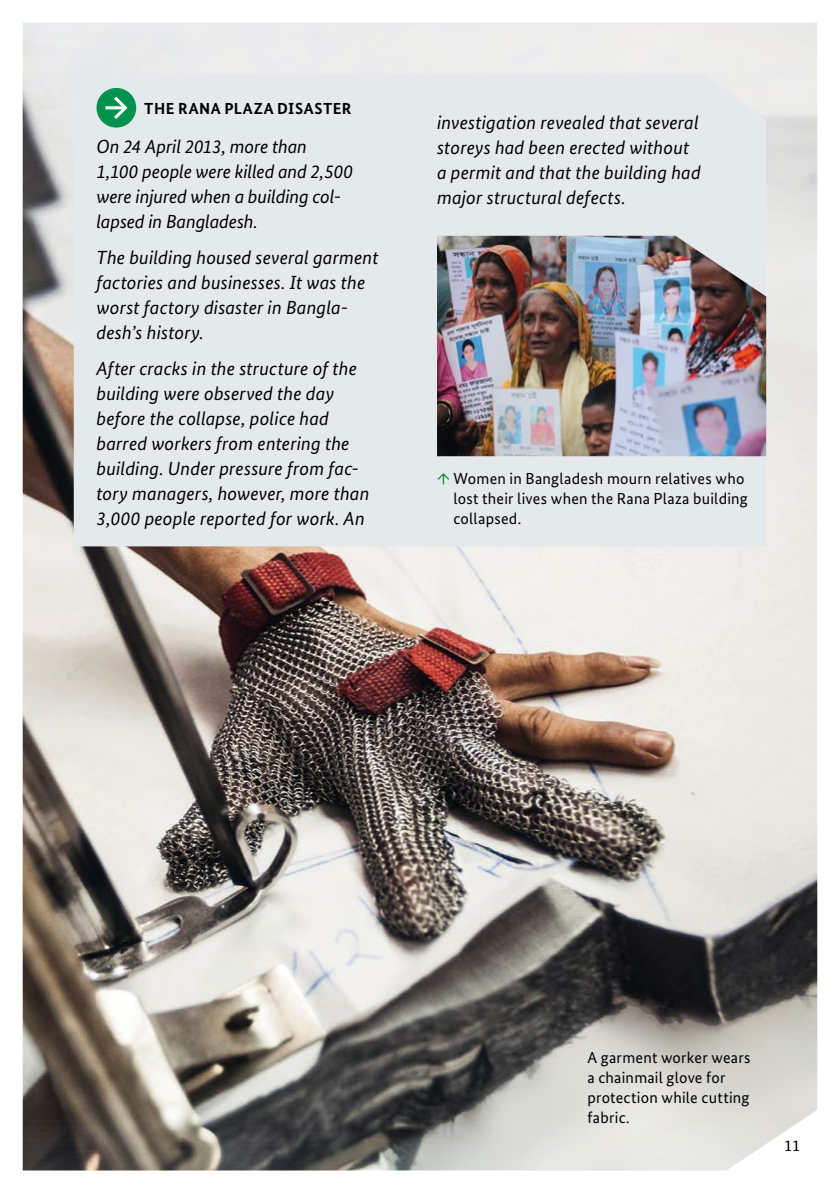
<style>
.page{position:relative;width:840px;height:1191px;background:#fff}
.page>*{position:absolute;margin:0;border:0;box-sizing:border-box;transform-origin:0 0}
.t1{font:italic 19px/25px "Bundes Sans";letter-spacing:.005em;color:#000}
.t2{font:16px/20px "Bundes Sans";letter-spacing:.015em;color:#000}
.t3{font:700 16px "Bundes Sans";letter-spacing:.035em;color:#000}
.t4{font:16px "Bundes Serif";color:#000}
.s1{color:#007c30}
</style>
<div class="page">
<img style="left:23px;top:23px;width:793px;height:1147px">
<div style="left:74px;top:74px;width:691px;height:472px;background:#e4e9ec"></div>
<svg style="left:96px;top:88px;width:40px;height:40px;background:#4baf82"></svg>
<img style="left:437px;top:236px;width:328px;height:220px">
<p class="t3" style="left:144px;top:98px;width:209px">THE RANA PLAZA DISASTER</p>
<p class="t1" style="left:96px;top:133px;width:258px">On 24 April 2013, more than<br>1,100 people were killed and 2,500 were injured when a building col&shy;lapsed in Bangladesh.</p>
<p class="t1" style="left:96px;top:245px;width:283px">The building housed several garment factories and businesses. It was the worst factory disaster in Bangla&shy;desh’s history.</p>
<p class="t1" style="left:96px;top:356px;width:274px">After cracks in the structure of the building were observed the day before the collapse, police had barred workers from entering the building. Under pressure from fac&shy;tory managers, however, more than 3,000 people reported for work. An</p>
<p class="t1" style="left:437px;top:110px;width:265px">investigation revealed that several storeys had been erected without a permit and that the building had major structural defects.</p>
<p class="t2" style="left:437px;top:469px;width:309px"><span class="s1">↑</span> Women in Bangladesh mourn relatives who</p>
<p class="t2" style="left:453px;top:489px;width:296px">lost their lives when the Rana Plaza building collapsed.</p>
<p class="t2" style="left:587px;top:1047px;width:164px">A garment worker wears a chainmail glove for protection while cutting fabric.</p>
<p class="t4" style="left:783px;top:1135px;width:17px">11</p>
</div>
